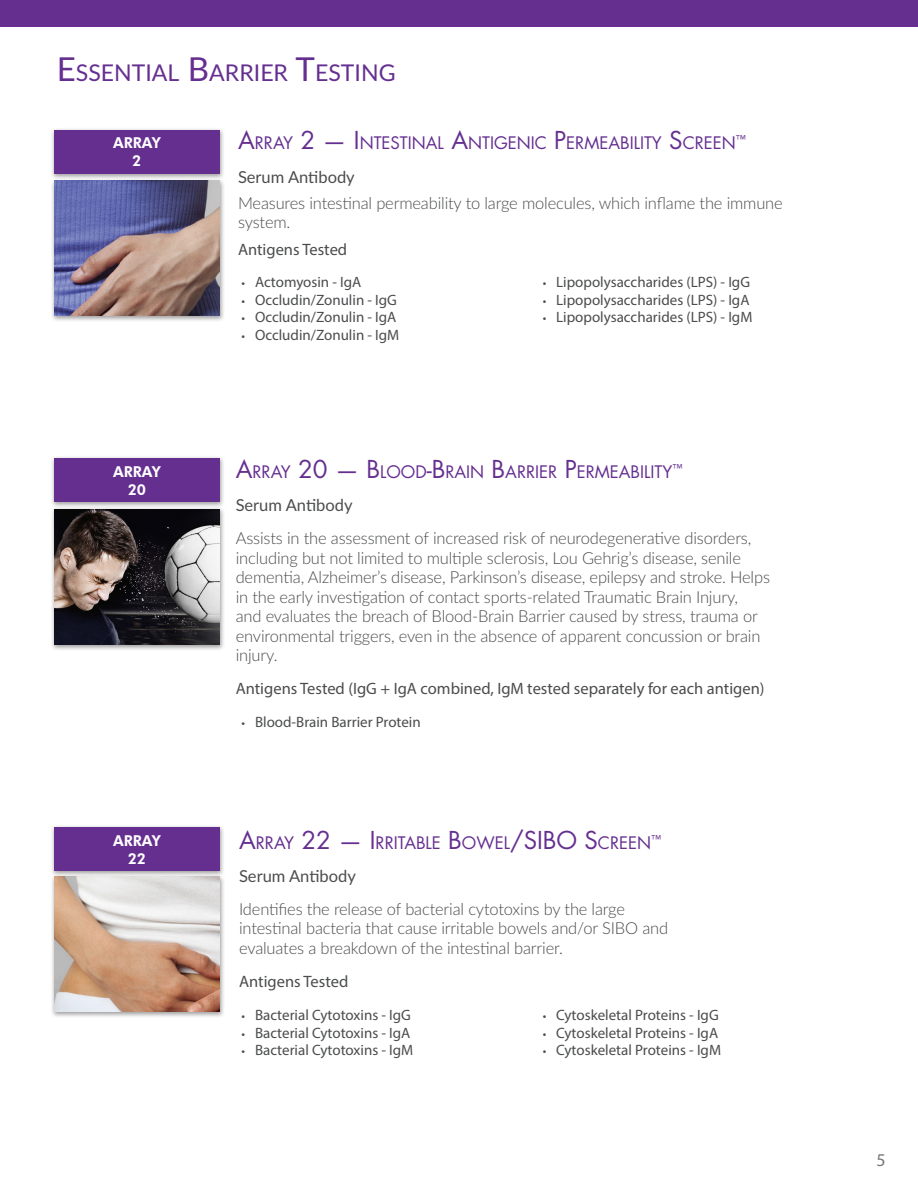
<style>
.page{position:relative;width:918px;height:1188px;background:#fff}
.page>*{position:absolute;margin:0;border:0;box-sizing:border-box;transform-origin:0 0}
.Test_Family_Title{font:23.1px "Lato";color:#652f90}
.t1{font:18px "Myriad Pro";color:#76787b}
.Array_Test_Title{font:16.8px "Futura Std";color:#652f90}
.Body_text{font:300 16.5px/19.5px "Lato";letter-spacing:-.01em;color:#4b4c4d}
.Antigen_tested{font:16.5px "Myriad Pro";color:#4b4c4d}
.t2{font:16.5px "Lato";color:#4b4c4d}
.t3{font:15px "Myriad Pro";color:#4b4c4d}
.array{font:800 15px "Futura BT";color:#fff}
.s1{font-size:33px}
.s2{font-size:24px}
.s3{font-size:12.75px}
</style>
<div class="page">
<div style="left:50px;top:178px;width:175px;height:145px;background:#231f20;opacity:.44"></div>
<img style="left:54px;top:181px;width:166px;height:135px">
<div style="left:50px;top:507px;width:175px;height:144px;background:#231f20;opacity:.44"></div>
<img style="left:54px;top:509px;width:166px;height:135px">
<div style="left:50px;top:874px;width:175px;height:145px;background:#231f20;opacity:.44"></div>
<img style="left:54px;top:878px;width:166px;height:134px">
<div style="left:50px;top:127px;width:175px;height:53px;background:#231f20;opacity:.44"></div>
<div style="left:54px;top:130px;width:166px;height:43px;background:#652f90"></div>
<div style="left:50px;top:455px;width:175px;height:53px;background:#231f20;opacity:.44"></div>
<div style="left:54px;top:458px;width:166px;height:44px;background:#652f90"></div>
<div style="left:50px;top:825px;width:175px;height:53px;background:#231f20;opacity:.44"></div>
<div style="left:54px;top:827px;width:166px;height:44px;background:#652f90"></div>
<div style="left:0;top:0;width:918px;height:27px;background:#652f90"></div>
<p class="Test_Family_Title" style="left:57px;top:56px;width:340px"><span class="s1">E</span>SSENTIAL <span class="s1">B</span>ARRIER <span class="s1">T</span>ESTING</p>
<p class="array" style="left:113px;top:134px;width:49px">ARRAY</p>
<p class="array" style="left:132px;top:152px;width:11px">2</p>
<p class="array" style="left:113px;top:462px;width:49px">ARRAY</p>
<p class="array" style="left:128px;top:480px;width:20px">20</p>
<p class="array" style="left:113px;top:831px;width:49px">ARRAY</p>
<p class="array" style="left:128px;top:849px;width:20px">22</p>
<p class="Array_Test_Title" style="left:238px;top:132px;width:162px"><span class="s2">A</span>RRAY <span class="s2">2 — I</span>NTESTIN</p>
<p class="Array_Test_Title" style="left:426px;top:132px;width:321px">AL <span class="s2">A</span>NTIGENIC <span class="s2">P</span>ERMEABILITY <span class="s2">S</span>CREEN <sup>™</sup></p>
<p class="t2" style="left:238px;top:165px;width:118px">Serum Antibody</p>
<p class="Body_text" style="left:238px;top:193px;width:546px">Measures intestinal permeability to large molecules, which inflame the immune system.</p>
<p class="Antigen_tested" style="left:238px;top:239px;width:111px">Antigens Tested</p>
<p class="t3" style="left:242px;top:272px;width:121px"><span class="s3">•</span> Actomyosin - IgA</p>
<p class="t3" style="left:242px;top:290px;width:157px"><span class="s3">•</span> Occludin/Zonulin - IgG</p>
<p class="t3" style="left:242px;top:308px;width:156px"><span class="s3">•</span> Occludin/Zonulin - IgA</p>
<p class="t3" style="left:242px;top:326px;width:159px"><span class="s3">•</span> Occludin/Zonulin - IgM</p>
<p class="t3" style="left:543px;top:272px;width:209px"><span class="s3">•</span> Lipopolysaccharides (LPS) - IgG</p>
<p class="t3" style="left:543px;top:290px;width:208px"><span class="s3">•</span> Lipopolysaccharides (LPS) - IgA</p>
<p class="t3" style="left:543px;top:308px;width:211px"><span class="s3">•</span> Lipopolysaccharides (LPS) - IgM</p>
<p class="Array_Test_Title" style="left:236px;top:461px;width:448px"><span class="s2">A</span>RRAY <span class="s2">20 — B</span> LOOD<span class="s2">-B</span> RAIN <span class="s2">B</span>ARRIER <span class="s2">P</span>ERMEABILITY<sup>™</sup></p>
<p class="t2" style="left:236px;top:493px;width:118px">Serum Antibody</p>
<p class="Body_text" style="left:236px;top:528px;width:536px">Assists in the assessment of increased risk of neurodegenerative disorders, including but not limited to multiple sclerosis, Lou Gehrig’s disease, senile dementia, Alzheimer’s disease, Parkinson’s disease, epilepsy and stroke. Helps in the early investigation of contact sports-related Traumatic Brain Injury,<br>and evaluates the breach of Blood-Brain Barrier caused by stress, trauma or environmental triggers, even in the absence of apparent concussion or brain injury.</p>
<p class="Antigen_tested" style="left:236px;top:679px;width:530px">Antigens Tested (IgG + IgA combined, IgM tested separately for each antigen)</p>
<p class="t3" style="left:242px;top:713px;width:181px"><span class="s3">•</span> Blood-Brain Barrier Protein</p>
<p class="Array_Test_Title" style="left:239px;top:832px;width:423px"><span class="s2">A</span>RRAY <span class="s2">22 — I</span>RRITABLE <span class="s2">B</span>OWEL<span class="s2">/SIBO S</span>CREEN <sup>™</sup></p>
<p class="t2" style="left:239px;top:864px;width:118px">Serum Antibody</p>
<p class="Body_text" style="left:239px;top:899px;width:431px">Identifies the release of bacterial cytotoxins by the large intestinal bacteria that cause irritable bowels and/or SIBO and evaluates a breakdown of the intestinal barrier.</p>
<p class="Antigen_tested" style="left:239px;top:971px;width:111px">Antigens Tested</p>
<p class="t3" style="left:242px;top:1005px;width:171px"><span class="s3">•</span> Bacterial Cytotoxins - IgG</p>
<p class="t3" style="left:242px;top:1023px;width:170px"><span class="s3">•</span> Bacterial Cytotoxins - IgA</p>
<p class="t3" style="left:242px;top:1041px;width:173px"><span class="s3">•</span> Bacterial Cytotoxins - IgM</p>
<p class="t3" style="left:543px;top:1005px;width:178px"><span class="s3">•</span> Cytoskeletal Proteins - IgG</p>
<p class="t3" style="left:543px;top:1023px;width:177px"><span class="s3">•</span> Cytoskeletal Proteins - IgA</p>
<p class="t3" style="left:543px;top:1041px;width:180px"><span class="s3">•</span> Cytoskeletal Proteins - IgM</p>
<p class="t1" style="left:876px;top:1149px;width:11px">5</p>
</div>
